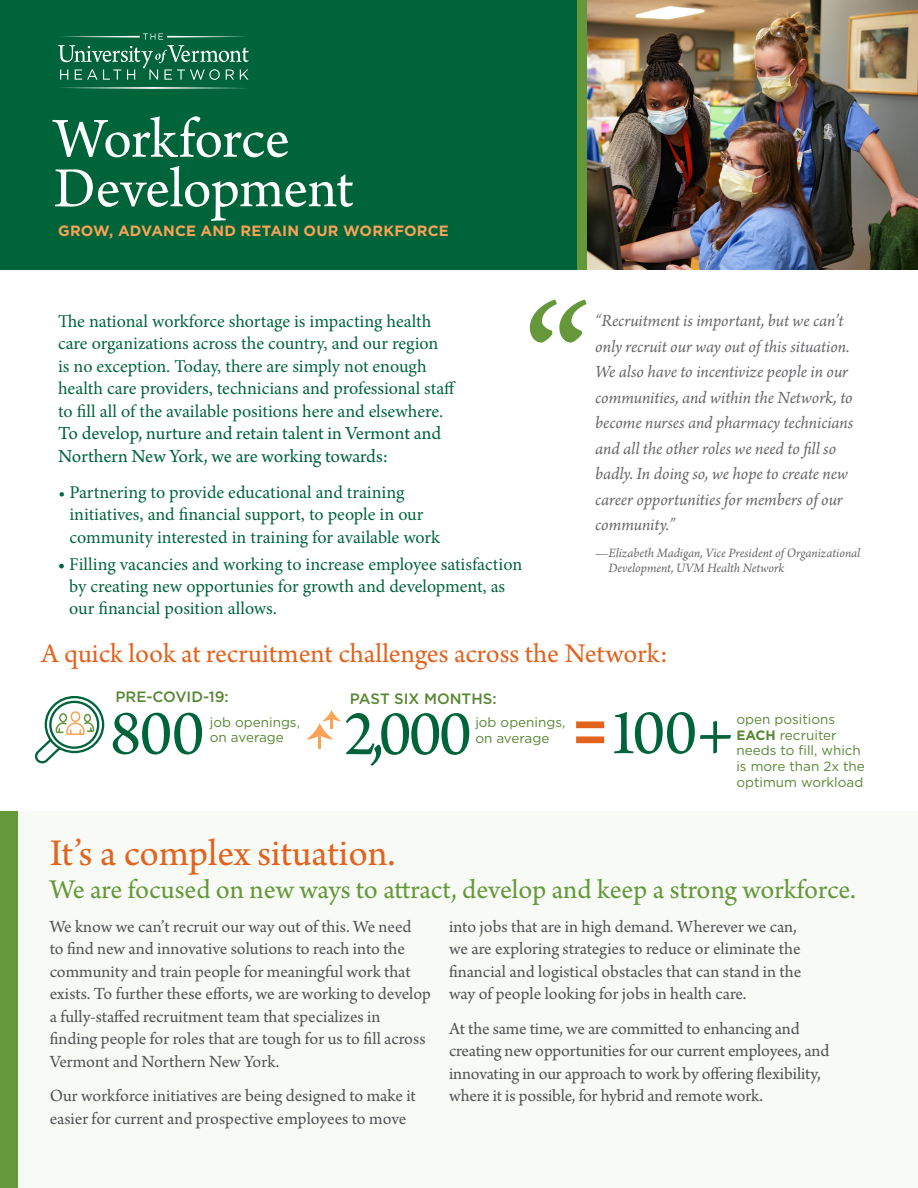
<style>
.page{position:relative;width:918px;height:1188px;background:#fff}
.page>*{position:absolute;margin:0;border:0;box-sizing:border-box;transform-origin:0 0}
.t1{font:199.2px "Arno Pro";color:#65973b}
.t2{font:67.5px "Arno Pro";letter-spacing:-.025em;color:#00643b}
.t3{font:500 60px "Gotham";color:#e1631e}
.t4{font:59.4px "Arno Pro";letter-spacing:-.01em;color:#fff}
.t5{font:39.6px "Arno Pro";color:#e1631e}
.t6{font:28.5px "Arno Pro";letter-spacing:-.005em;color:#65973b}
.t7{font:28.5px "Arno Pro";color:#e1631e}
.t8{font:19.5px/22.5px "Arno Pro";letter-spacing:-.005em;color:#00643b}
.t9{font:18px/22.5px "Arno Pro";letter-spacing:-.005em;color:#535355}
.t10{font:18px/22.5px "Minion Pro";color:#00643b}
.t11{font:italic 18px/25.5px "Arno Pro";letter-spacing:-.005em;color:#69696c}
.t12{font:500 15px "Gotham";color:#588733}
.t13{font:700 14.85px "Gotham";letter-spacing:.01em;color:#f8a355}
.t14{font:13.5px/15.8px "Gotham";color:#588733}
.t15{font:italic 13.5px/15px "Arno Pro";letter-spacing:-.005em;color:#69696c}
.s1{font-family:"Arno Pro";font-size:19.5px}
.s2{font-weight:700}
</style>
<div class="page">
<div style="left:18px;top:811px;width:900px;height:377px;background:#f7faf5"></div>
<img style="left:587px;top:0;width:331px;height:270px">
<div style="left:0;top:0;width:587px;height:270px;background:#00643b"></div>
<div style="left:578px;top:0;width:9px;height:270px;background:#65973b"></div>
<svg style="left:60px;top:87px;width:186px;height:2px"></svg>
<svg style="left:58px;top:33px;width:191px;height:47px"></svg>
<div style="left:45px;top:696px;width:59px;height:57px;border:2px solid #00643b;border-radius:50%"></div>
<svg style="left:35px;top:700px;width:65px;height:64px"></svg>
<hr style="left:318px;top:734px;width:3px;height:15px;background:#f8a355">
<svg style="left:307px;top:710px;width:34px;height:29px"></svg>
<div style="left:0;top:811px;width:18px;height:377px;background:#65973b"></div>
<p class="t4" style="left:54px;top:105px;width:237px">Workforce</p>
<p class="t4" style="left:54px;top:154px;width:301px">Development</p>
<p class="t13" style="left:58px;top:222px;width:392px">GROW, ADVANCE AND RETAIN OUR WORKFORCE</p>
<p class="t10" style="left:58px;top:310px;width:399px">The national workforce shortage is impacting health care organizations across the country, and our region<br>is no exception. Today, there are simply not enough health care providers, technicians and professional staff to fill all of the available positions here and elsewhere.</p>
<p class="t8" style="left:58px;top:423px;width:384px">To develop, nurture and retain talent in Vermont and<br>Northern New York, we are working towards:</p>
<p class="t10" style="left:69px;top:481px;width:372px;text-indent:-11px"><span class="s1">•</span> Partnering to provide educational and training initiatives, and financial support, to people in our community interested in training for available work</p>
<p class="t10" style="left:69px;top:553px;width:454px;line-height:22px;text-indent:-11px">• Filling vacancies and working to increase employee satisfaction by creating new opportunies for growth and development, as our financial position allows.</p>
<p class="t1" style="left:523px;top:260px;width:72px">“</p>
<p class="t11" style="left:595px;top:309px;width:260px">“Recruitment is important, but we can’t only recruit our way out of this situation.<br>We also have to incentivize people in our communities, and within the Network, to become nurses and pharmacy technicians and all the other roles we need to fill so badly. In doing so, we hope to create new career opportunities for members of our community.”</p>
<p class="t15" style="left:609px;top:546px;width:253px;text-indent:-13px">—Elizabeth Madigan, Vice President of Organizational<br>Development, UVM Health Network</p>
<p class="t7" style="left:41px;top:637px;width:628px">A quick look at recruitment challenges across the Network:</p>
<p class="t12" style="left:116px;top:689px;width:115px">PRE-COVID-19:</p>
<p class="t12" style="left:350px;top:690px;width:148px">PAST SIX MONTHS:</p>
<p class="t2" style="left:110px;top:695px;width:96px">800</p>
<p class="t14" style="left:210px;top:714px;width:92px">job openings,</p>
<p class="t14" style="left:210px;top:730px;width:76px">on average</p>
<p class="t2" style="left:344px;top:695px;width:129px">2,000</p>
<p class="t14" style="left:475px;top:714px;width:92px">job openings,</p>
<p class="t14" style="left:475px;top:730px;width:76px">on average</p>
<p class="t3" style="left:571px;top:698px;width:40px">=</p>
<p class="t2" style="left:607px;top:694px;width:128px">100+</p>
<p class="t14" style="left:736px;top:711px;width:130px">open positions<br><span class="s2">EACH</span> recruiter needs to fill, which is more than 2x the optimum workload</p>
<p class="t5" style="left:50px;top:831px;width:348px">It’s a complex situation.</p>
<p class="t6" style="left:50px;top:874px;width:808px">We are focused on new ways to attract, develop and keep a strong workforce.</p>
<p class="t9" style="left:50px;top:916px;width:383px">We know we can’t recruit our way out of this. We need<br>to find new and innovative solutions to reach into the community and train people for meaningful work that exists. To further these efforts, we are working to develop a fully-staffed recruitment team that specializes in finding people for roles that are tough for us to fill across Vermont and Northern New York.</p>
<p class="t9" style="left:50px;top:1085px;width:368px">Our workforce initiatives are being designed to make it easier for current and prospective employees to move</p>
<p class="t9" style="left:449px;top:916px;width:354px">into jobs that are in high demand. Wherever we can, we are exploring strategies to reduce or eliminate the financial and logistical obstacles that can stand in the way of people looking for jobs in health care.</p>
<p class="t9" style="left:449px;top:1018px;width:382px">At the same time, we are committed to enhancing and creating new opportunities for our current employees, and innovating in our approach to work by offering flexibility, where it is possible, for hybrid and remote work.</p>
</div>
